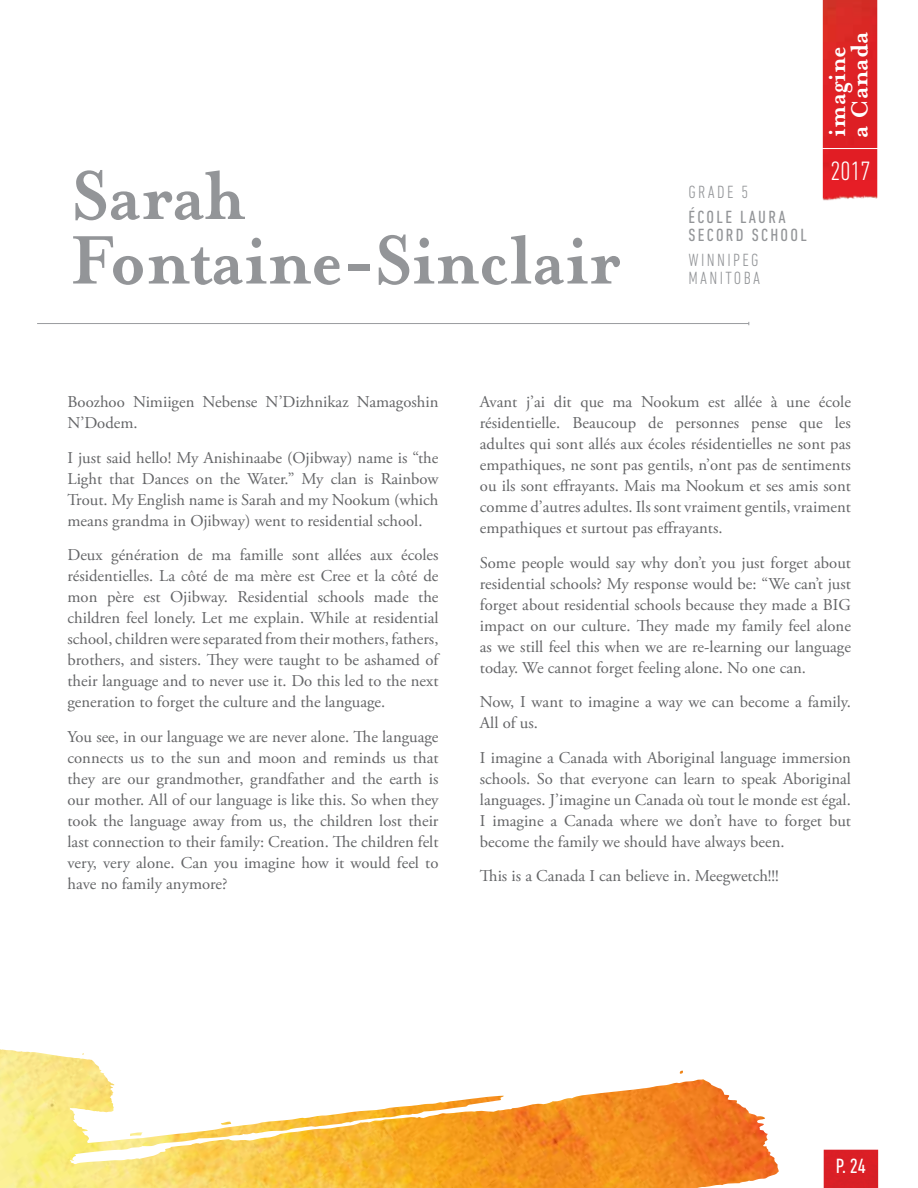
<style>
.page{position:relative;width:918px;height:1188px;background:#fff}
.page>*{position:absolute;margin:0;border:0;box-sizing:border-box;transform-origin:0 0}
.t1{font:700 78.75px/64.5px "Mrs Eaves";letter-spacing:-.01em;color:#939598;scale:.94 1}
.t2{font:700 27.9px "Mrs Eaves";letter-spacing:.01em;color:#fff;scale:.94 1}
.t3{font:700 27.6px "Mrs Eaves";color:#fff}
.t4{font:300 condensed 27px "DIN Next LT Pro";color:#fff}
.t5{font:condensed 21px "DIN Next LT Pro";color:#fff}
.t6{font:300 condensed 18px/18px "DIN Next LT Pro";letter-spacing:.13em;color:#939598}
.t7{font:condensed 18px/18px "DIN Next LT Pro";letter-spacing:.13em;color:#939598}
.t8{font:16.5px/21px "Adobe Garamond Pro";color:#636466;text-align:justify}
.s1{font-size:26.55px}
</style>
<div class="page">
<div style="left:824px;top:1150px;width:54px;height:38px;background:#da1f26"></div>
<img style="left:823px;top:0;width:54px;height:201px">
<hr style="left:802px;top:148px;width:84px;height:1px;background:#fff">
<hr style="left:37px;top:323px;width:712px;height:1px;background:#999b9e">
<img style="left:0;top:1049px;width:779px;height:139px">
<h1 class="t1" style="left:70px;top:164px;width:587px">Sarah<br>Fontaine-Sinclair</h1>
<p class="t6" style="left:689px;top:183px;width:61px">GRADE 5</p>
<p class="t7" style="left:689px;top:208px;width:120px">ÉCOLE LAURA<br>SECORD SCHOOL</p>
<p class="t6" style="left:689px;top:250px;width:73px">WINNIPEG<br>MANITOBA</p>
<h3 class="t3" style="left:843px;top:138px;width:108px;rotate:-90deg">a <span class="s1">C</span>anada</h3>
<h2 class="t2" style="left:821px;top:137px;width:98px;rotate:-90deg">imagine</h2>
<h3 class="t4" style="left:830px;top:155px;width:42px">2017</h3>
<p class="t8" style="left:68px;top:392px;width:372px">Boozhoo Nimiigen Nebense N’Dizhnikaz Namagoshin<br>N’Dodem.</p>
<p class="t8" style="left:68px;top:448px;width:373px">I just said hello! My Anishinaabe (Ojibway) name is “the Light that Dances on the Water.” My clan is Rainbow Trout. My English name is Sarah and my Nookum (which means grandma in Ojibway) went to residential school.</p>
<p class="t8" style="left:68px;top:545px;width:373px">Deux génération de ma famille sont allées aux écoles résidentielles. La côté de ma mère est Cree et la côté de mon père est Ojibway. Residential schools made the children feel lonely. Let me explain. While at residential school, children were separated from their mothers, fathers, brothers, and sisters. They were taught to be ashamed of their language and to never use it. Do this led to the next generation to forget the culture and the language.</p>
<p class="t8" style="left:68px;top:727px;width:373px">You see, in our language we are never alone. The language connects us to the sun and moon and reminds us that they are our grandmother, grandfather and the earth is our mother. All of our language is like this. So when they took the language away from us, the children lost their last connection to their family: Creation. The children felt very, very alone. Can you imagine how it would feel to have no family anymore?</p>
<p class="t8" style="left:480px;top:392px;width:373px">Avant j’ai dit que ma Nookum est allée à une école résidentielle. Beaucoup de personnes pense que les adultes qui sont allés aux écoles résidentielles ne sont pas empathiques, ne sont pas gentils, n’ont pas de sentiments ou ils sont effrayants. Mais ma Nookum et ses amis sont comme d’autres adultes. Ils sont vraiment gentils, vraiment empathiques et surtout pas effrayants.</p>
<p class="t8" style="left:480px;top:553px;width:373px">Some people would say why don’t you just forget about residential schools? My response would be: “We can’t just forget about residential schools because they made a BIG impact on our culture. They made my family feel alone as we still feel this when we are re-learning our language today. We cannot forget feeling alone. No one can.</p>
<p class="t8" style="left:480px;top:692px;width:373px">Now, I want to imagine a way we can become a family.<br>All of us.</p>
<p class="t8" style="left:480px;top:748px;width:373px">I imagine a Canada with Aboriginal language immersion schools. So that everyone can learn to speak Aboriginal languages. J’imagine un Canada où tout le monde est égal.<br>I imagine a Canada where we don’t have to forget but become the family we should have always been.</p>
<p class="t8" style="left:480px;top:866px;width:301px">This is a Canada I can believe in. Meegwetch!!!</p>
<p class="t5" style="left:836px;top:1154px;width:31px">P. 24</p>
</div>
